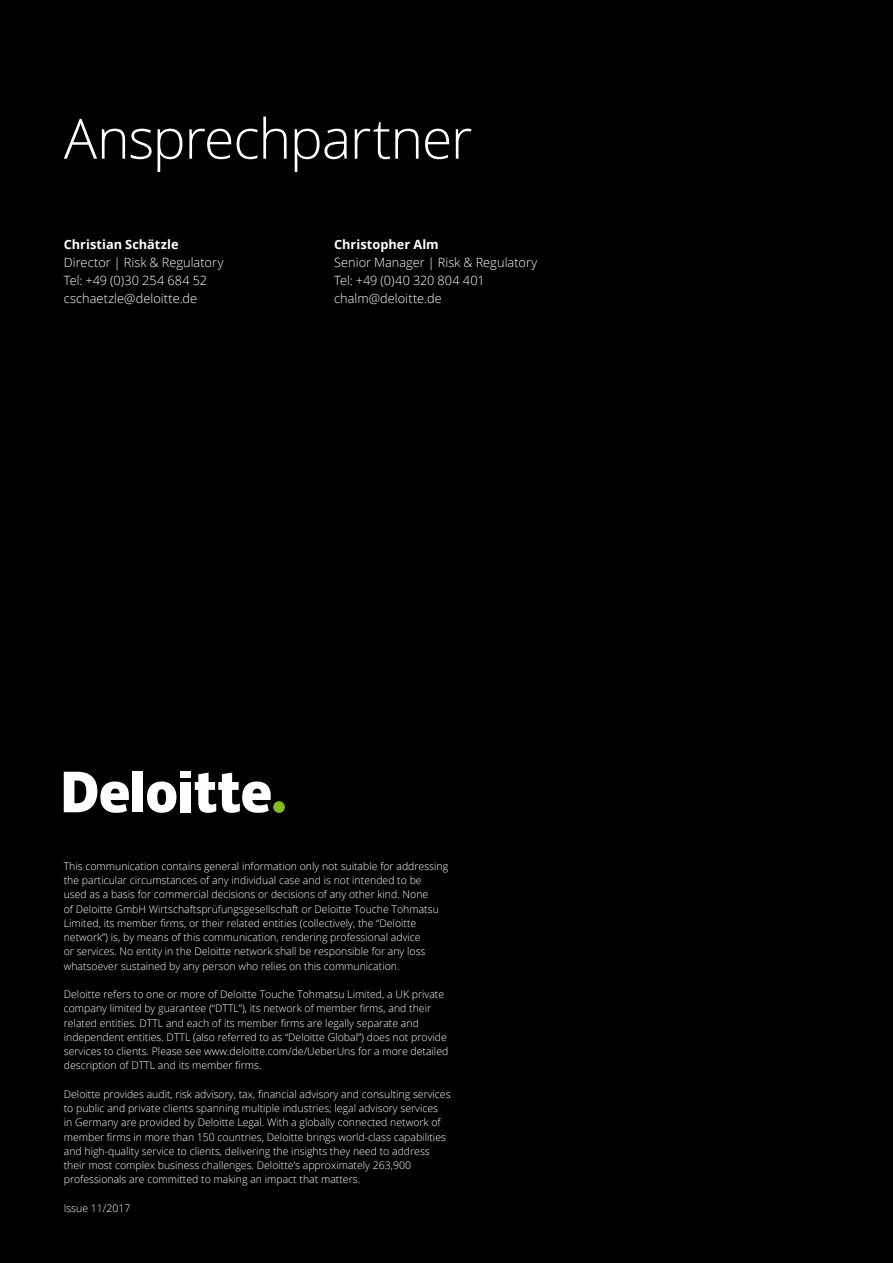
<style>
.page{position:relative;width:893px;height:1263px;background:#000}
.page>*{position:absolute;margin:0;border:0;box-sizing:border-box;transform-origin:0 0}
.t1{font:300 55.5px "Open Sans";letter-spacing:-.025em;color:#fff}
.t2{font:300 12.75px/18px "Open Sans";color:#fff}
.t3{font:700 12.75px "Open Sans";color:#fff}
.t4{font:300 10.5px/14.2px "Open Sans";color:#fff}
</style>
<div class="page">
<div style="left:273px;top:801px;width:12px;height:12px;background:#85bc22;border-radius:50%"></div>
<div style="left:133px;top:771px;width:10px;height:41px;background:#fff"></div>
<svg style="left:147px;top:781px;width:29px;height:32px"></svg>
<div style="left:180px;top:782px;width:11px;height:30px;background:#fff"></div>
<div style="left:180px;top:771px;width:11px;height:7px;background:#fff"></div>
<svg style="left:195px;top:772px;width:76px;height:41px"></svg>
<svg style="left:64px;top:772px;width:65px;height:41px"></svg>
<h1 class="t1" style="left:64px;top:101px;width:410px">Ansprechpartner</h1>
<p class="t3" style="left:64px;top:235px;width:116px">Christian Schätzle</p>
<p class="t2" style="left:64px;top:253px;width:161px">Director | Risk &amp; Regulatory<br>Tel: +49 (0)30 254 684 52 cschaetzle@deloitte.de</p>
<p class="t3" style="left:334px;top:235px;width:106px">Christopher Alm</p>
<p class="t2" style="left:334px;top:253px;width:205px">Senior Manager | Risk &amp; Regulatory<br>Tel: +49 (0)40 320 804 401 chalm@deloitte.de</p>
<p class="t4" style="left:64px;top:859px;width:386px">This communication contains general information only not suitable for addressing the particular circumstances of any individual case and is not intended to be<br>used as a basis for commercial decisions or decisions of any other kind. None<br>of Deloitte GmbH Wirtschaftsprüfungsgesellschaft or Deloitte Touche Tohmatsu Limited, its member firms, or their related entities (collectively, the “Deloitte network”) is, by means of this communication, rendering professional advice<br>or services. No entity in the Deloitte network shall be responsible for any loss whatsoever sustained by any person who relies on this communication.</p>
<p class="t4" style="left:64px;top:987px;width:386px">Deloitte refers to one or more of Deloitte Touche Tohmatsu Limited, a UK private company limited by guarantee (“DTTL”), its network of member firms, and their related entities. DTTL and each of its member firms are legally separate and independent entities. DTTL (also referred to as “Deloitte Global”) does not provide services to clients. Please see www.deloitte.com/de/UeberUns for a more detailed description of DTTL and its member firms.</p>
<p class="t4" style="left:64px;top:1087px;width:388px">Deloitte provides audit, risk advisory, tax, financial advisory and consulting services to public and private clients spanning multiple industries; legal advisory services<br>in Germany are provided by Deloitte Legal. With a globally connected network of member firms in more than 150 countries, Deloitte brings world-class capabilities and high-quality service to clients, delivering the insights they need to address their most complex business challenges. Deloitte’s approximately 263,900 professionals are committed to making an impact that matters.</p>
<p class="t4" style="left:64px;top:1201px;width:68px">Issue 11/2017</p>
</div>
